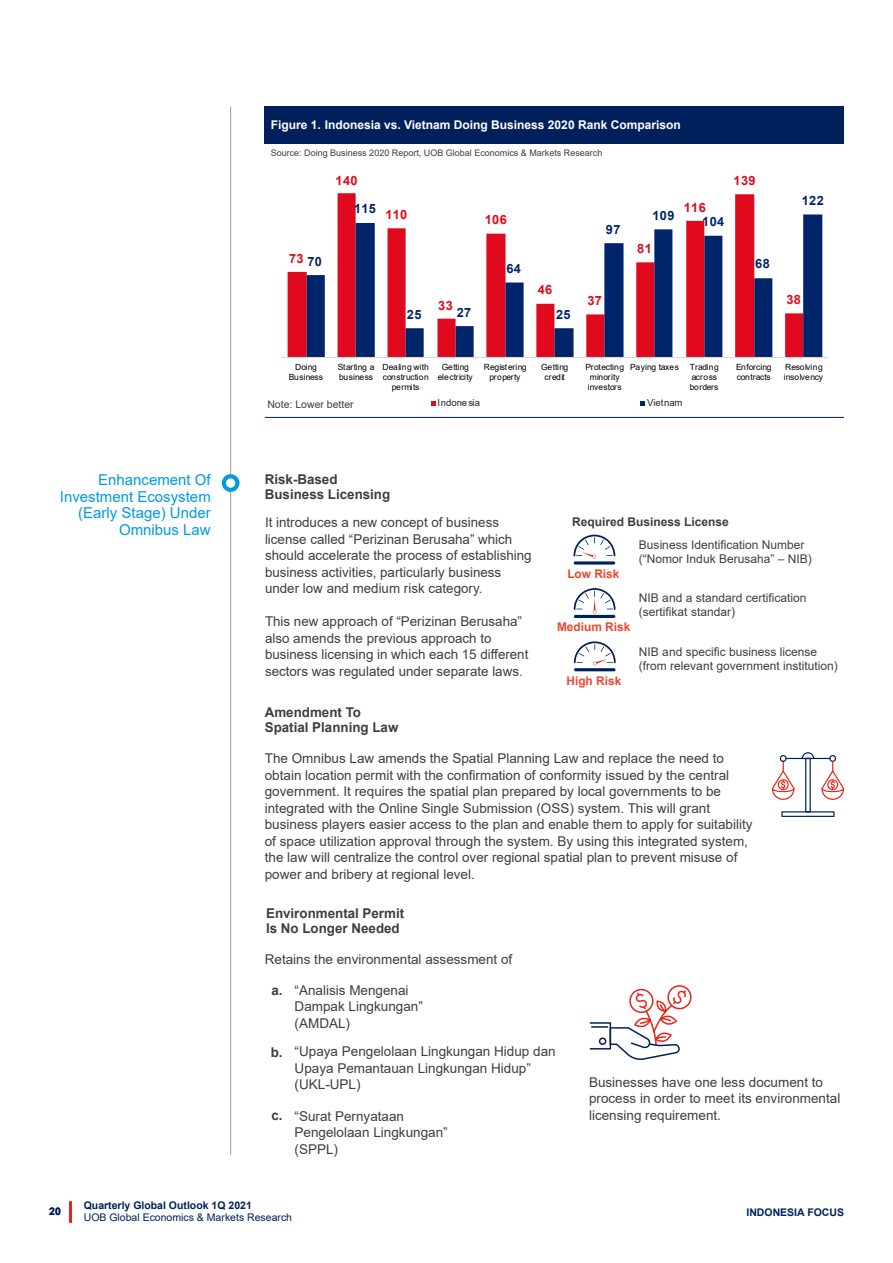
<style>
.page{position:relative;width:893px;height:1263px;background:#fff}
.page>*{position:absolute;margin:0;border:0;box-sizing:border-box;transform-origin:0 0}
.t1{font:15px/16.5px "Arial";color:#009bde;text-align:right}
.t2{font:13.5px/16.5px "Arial";color:#3e3e3f}
.t3{font:700 13.5px/15px "Arial";color:#3e3e3f}
.t4{font:700 12.75px "Arial";letter-spacing:.025em;color:#e1091d}
.t5{font:700 12.75px "Arial";letter-spacing:.025em;color:#002469}
.t6{font:12px "Arial";color:#3e3e3f}
.t7{font:700 12px "Arial";color:#fff}
.t8{font:700 12px "Arial";color:#ee4630}
.t9{font:700 12px "Arial";color:#3e3e3f}
.t10{font:700 10.5px "Arial";color:#00205b}
.t11{font:10.5px "Arial";color:#00205b}
.t12{font:10.5px "Arial";color:#3e3e3f}
.t13{font:9.6px "Arial";color:#262626}
.t14{font:9px "Arial";color:#3e3e3f}
.t15{font:8.55px/9.8px "Arial";color:#000}
.t16{font:8.55px/9.8px "Arial";letter-spacing:-.03em;color:#000;text-align:center}
</style>
<div class="page">
<hr style="left:69px;top:1201px;width:3px;height:22px;background:#e72419">
<svg style="left:574px;top:588px;width:41px;height:30px"></svg>
<svg style="left:574px;top:641px;width:42px;height:30px"></svg>
<svg style="left:573px;top:535px;width:42px;height:29px"></svg>
<hr style="left:230px;top:107px;width:1px;height:1048px;background:#a9a8aa">
<div style="left:265px;top:106px;width:579px;height:38px;background:#00205b"></div>
<hr style="left:265px;top:417px;width:579px;height:1px;background:#00205b">
<svg style="left:288px;top:193px;width:467px;height:164px"></svg>
<svg style="left:307px;top:214px;width:515px;height:143px"></svg>
<hr style="left:282px;top:357px;width:546px;height:1px;background:#d9d9d9">
<svg style="left:431px;top:402px;width:4px;height:4px"></svg>
<svg style="left:640px;top:402px;width:5px;height:4px"></svg>
<div style="left:222px;top:474px;width:17px;height:18px;background:#009bde;border-radius:50%"></div>
<div style="left:226px;top:478px;width:9px;height:10px;background:#fff;border-radius:50%"></div>
<svg style="left:772px;top:752px;width:72px;height:65px"></svg>
<svg style="left:590px;top:985px;width:102px;height:75px"></svg>
<p class="t7" style="left:271px;top:117px;width:411px">Figure 1. Indonesia vs. Vietnam Doing Business 2020 Rank Comparison</p>
<p class="t14" style="left:271px;top:147px;width:333px">Source: Doing Business 2020 Report, UOB Global Economics &amp; Markets Research</p>
<p class="t4" style="left:289px;top:249px;width:16px">73</p>
<p class="t5" style="left:307px;top:253px;width:16px">70</p>
<p class="t4" style="left:336px;top:171px;width:23px">140</p>
<p class="t5" style="left:354px;top:200px;width:23px">115</p>
<p class="t4" style="left:385px;top:206px;width:23px">110</p>
<p class="t4" style="left:485px;top:210px;width:23px">106</p>
<p class="t4" style="left:438px;top:296px;width:16px">33</p>
<p class="t5" style="left:407px;top:305px;width:16px">25</p>
<p class="t5" style="left:457px;top:303px;width:16px">27</p>
<p class="t5" style="left:506px;top:260px;width:16px">64</p>
<p class="t4" style="left:538px;top:281px;width:16px">46</p>
<p class="t5" style="left:556px;top:305px;width:16px">25</p>
<p class="t5" style="left:606px;top:221px;width:16px">97</p>
<p class="t4" style="left:587px;top:291px;width:16px">37</p>
<p class="t5" style="left:652px;top:207px;width:23px">109</p>
<p class="t4" style="left:637px;top:240px;width:16px">81</p>
<p class="t4" style="left:684px;top:198px;width:23px">116</p>
<p class="t5" style="left:702px;top:213px;width:23px">104</p>
<p class="t4" style="left:734px;top:171px;width:23px">139</p>
<p class="t5" style="left:755px;top:255px;width:16px">68</p>
<p class="t5" style="left:802px;top:191px;width:23px">122</p>
<p class="t4" style="left:786px;top:290px;width:16px">38</p>
<p class="t1" style="left:60px;top:471px;width:152px">Enhancement Of<br>Investment Ecosystem (Early Stage) Under<br>Omnibus Law</p>
<p class="t15" style="left:289px;top:362px;width:36px;text-align:center">Doing<br>Business</p>
<p class="t15" style="left:338px;top:362px;width:38px">Starting a business</p>
<p class="t15" style="left:383px;top:362px;width:48px;text-align:center">Dealing with construction permits</p>
<p class="t15" style="left:438px;top:362px;width:37px;text-align:center">Getting electricity</p>
<p class="t15" style="left:484px;top:362px;width:44px;text-align:center">Registering property</p>
<p class="t16" style="left:541px;top:362px;width:29px">Getting credit</p>
<p class="t15" style="left:586px;top:362px;width:40px">Protecting minority investors</p>
<p class="t15" style="left:630px;top:362px;width:50px">Paying taxes</p>
<p class="t15" style="left:690px;top:362px;width:31px">Trading across borders</p>
<p class="t15" style="left:736px;top:362px;width:37px">Enforcing contracts</p>
<p class="t15" style="left:784px;top:362px;width:41px">Resolving insolvency</p>
<p class="t12" style="left:267px;top:397px;width:88px">Note: Lower better</p>
<p class="t13" style="left:438px;top:396px;width:44px">Indonesia</p>
<p class="t13" style="left:647px;top:396px;width:37px">Vietnam</p>
<p class="t3" style="left:265px;top:472px;width:127px">Risk-Based<br>Business Licensing</p>
<p class="t2" style="left:265px;top:514px;width:236px">It introduces a new concept of business</p>
<p class="t9" style="left:572px;top:513px;width:158px">Required Business License</p>
<p class="t2" style="left:265px;top:531px;width:268px">license called “Perizinan Berusaha” which should accelerate the process of establishing business activities, particularly business under low and medium risk category.</p>
<p class="t2" style="left:265px;top:613px;width:265px">This new approach of “Perizinan Berusaha” also amends the previous approach to business licensing in which each 15 different sectors was regulated under separate laws.</p>
<p class="t6" style="left:639px;top:537px;width:167px">Business Identification Number</p>
<p class="t6" style="left:639px;top:550px;width:174px">(“Nomor Induk Berusaha” – NIB)</p>
<p class="t8" style="left:567px;top:565px;width:54px">Low Risk</p>
<p class="t6" style="left:639px;top:590px;width:169px">NIB and a standard certification</p>
<p class="t6" style="left:639px;top:603px;width:98px">(sertifikat standar)</p>
<p class="t8" style="left:557px;top:618px;width:75px">Medium Risk</p>
<p class="t6" style="left:639px;top:644px;width:180px">NIB and specific business license</p>
<p class="t6" style="left:639px;top:657px;width:200px">(from relevant government institution)</p>
<p class="t8" style="left:566px;top:673px;width:56px">High Risk</p>
<p class="t3" style="left:265px;top:705px;width:98px">Amendment To</p>
<p class="t3" style="left:265px;top:720px;width:135px">Spatial Planning Law</p>
<p class="t2" style="left:265px;top:750px;width:489px">The Omnibus Law amends the Spatial Planning Law and replace the need to obtain location permit with the confirmation of conformity issued by the central government. It requires the spatial plan prepared by local governments to be integrated with the Online Single Submission (OSS) system. This will grant business players easier access to the plan and enable them to apply for suitability of space utilization approval through the system. By using this integrated system, the law will centralize the control over regional spatial plan to prevent misuse of power and bribery at regional level.</p>
<p class="t3" style="left:266px;top:906px;width:140px">Environmental Permit<br>Is No Longer Needed</p>
<p class="t2" style="left:265px;top:950px;width:249px">Retains the environmental assessment of</p>
<p class="t3" style="left:271px;top:982px;width:13px">a.</p>
<p class="t3" style="left:271px;top:1044px;width:13px">b.</p>
<p class="t3" style="left:271px;top:1108px;width:13px">c.</p>
<p class="t2" style="left:295px;top:981px;width:130px">“Analisis Mengenai<br>Dampak Lingkungan” (AMDAL)</p>
<p class="t2" style="left:295px;top:1043px;width:263px">“Upaya Pengelolaan Lingkungan Hidup dan<br>Upaya Pemantauan Lingkungan Hidup” (UKL-UPL)</p>
<p class="t2" style="left:295px;top:1108px;width:155px">“Surat Pernyataan<br>Pengelolaan Lingkungan” (SPPL)</p>
<p class="t2" style="left:589px;top:1074px;width:253px">Businesses have one less document to process in order to meet its environmental licensing requirement.</p>
<p class="t10" style="left:84px;top:1198px;width:170px">Quarterly Global Outlook 1Q 2021</p>
<p class="t11" style="left:84px;top:1210px;width:210px">UOB Global Economics &amp; Markets Research</p>
<p class="t10" style="left:49px;top:1204px;width:13px">20</p>
<p class="t10" style="left:746px;top:1205px;width:99px">INDONESIA FOCUS</p>
</div>
